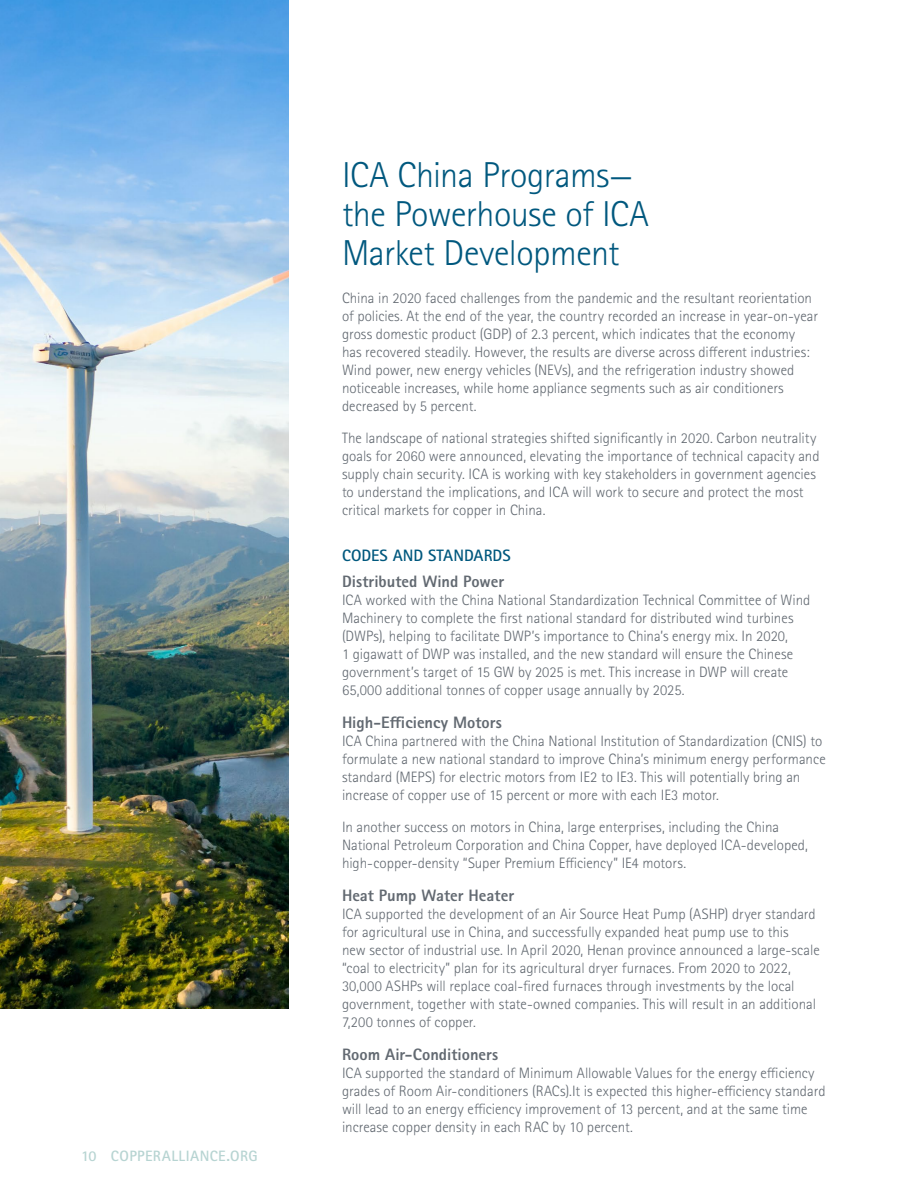
<style>
.page{position:relative;width:918px;height:1188px;background:#fff}
.page>*{position:absolute;margin:0;border:0;box-sizing:border-box;transform-origin:0 0}
.Header_1{font:300 36px/39px "Rotis Sans Serif Pro";letter-spacing:-.015em;color:#00587e}
.Subhead_2{font:800 16.5px "Rotis Sans Serif Pro";color:#626971}
.Subhead_1{font:700 16.5px "Rotis Sans Serif Pro";color:#00587e}
.Basic_Body{font:300 15px/18px "Rotis Sans Serif Pro";color:#626971}
.t1{font:700 15px "Rotis Sans Serif Pro";letter-spacing:.03em;color:#b7d4d2}
</style>
<div class="page">
<img style="left:0;top:0;width:288px;height:1009px">
<p class="t1" style="left:81px;top:1147px;width:178px">10 COPPERALLIANCE.ORG</p>
<p class="Header_1" style="left:342px;top:156px;width:308px">ICA China Programs— the Powerhouse of ICA<br>Market Development</p>
<p class="Basic_Body" style="left:342px;top:289px;width:478px">China in 2020 faced challenges from the pandemic and the resultant reorientation of policies. At the end of the year, the country recorded an increase in year-on-year gross domestic product (GDP) of 2.3 percent, which indicates that the economy has recovered steadily. However, the results are diverse across different industries:<br>Wind power, new energy vehicles (NEVs), and the refrigeration industry showed noticeable increases, while home appliance segments such as air conditioners decreased by 5 percent.</p>
<p class="Basic_Body" style="left:342px;top:429px;width:479px">The landscape of national strategies shifted significantly in 2020. Carbon neutrality goals for 2060 were announced, elevating the importance of technical capacity and supply chain security. ICA is working with key stakeholders in government agencies to understand the implications, and ICA will work to secure and protect the most critical markets for copper in China.</p>
<p class="Subhead_1" style="left:342px;top:545px;width:170px">CODES AND STANDARDS</p>
<p class="Subhead_2" style="left:342px;top:571px;width:164px">Distributed Wind Power</p>
<p class="Basic_Body" style="left:342px;top:592px;width:470px">ICA worked with the China National Standardization Technical Committee of Wind Machinery to complete the first national standard for distributed wind turbines (DWPs), helping to facilitate DWP’s importance to China’s energy mix. In 2020,<br>1 gigawatt of DWP was installed, and the new standard will ensure the Chinese government’s target of 15 GW by 2025 is met. This increase in DWP will create 65,000 additional tonnes of copper usage annually by 2025.</p>
<p class="Subhead_2" style="left:342px;top:712px;width:162px">High-Efficiency Motors</p>
<p class="Basic_Body" style="left:342px;top:733px;width:485px">ICA China partnered with the China National Institution of Standardization (CNIS) to formulate a new national standard to improve China’s minimum energy performance standard (MEPS) for electric motors from IE2 to IE3. This will potentially bring an increase of copper use of 15 percent or more with each IE3 motor.</p>
<p class="Basic_Body" style="left:342px;top:818px;width:467px">In another success on motors in China, large enterprises, including the China<br>National Petroleum Corporation and China Copper, have deployed ICA-developed, high-copper-density “Super Premium Efficiency” IE4 motors.</p>
<p class="Subhead_2" style="left:342px;top:885px;width:174px">Heat Pump Water Heater</p>
<p class="Basic_Body" style="left:342px;top:905px;width:479px">ICA supported the development of an Air Source Heat Pump (ASHP) dryer standard for agricultural use in China, and successfully expanded heat pump use to this<br>new sector of industrial use. In April 2020, Henan province announced a large-scale “coal to electricity” plan for its agricultural dryer furnaces. From 2020 to 2022, 30,000 ASHPs will replace coal-fired furnaces through investments by the local government, together with state-owned companies. This will result in an additional 7,200 tonnes of copper.</p>
<p class="Subhead_2" style="left:342px;top:1044px;width:158px">Room Air-Conditioners</p>
<p class="Basic_Body" style="left:342px;top:1064px;width:485px">ICA supported the standard of Minimum Allowable Values for the energy efficiency grades of Room Air-conditioners (RACs).It is expected this higher-efficiency standard will lead to an energy efficiency improvement of 13 percent, and at the same time increase copper density in each RAC by 10 percent.</p>
</div>
